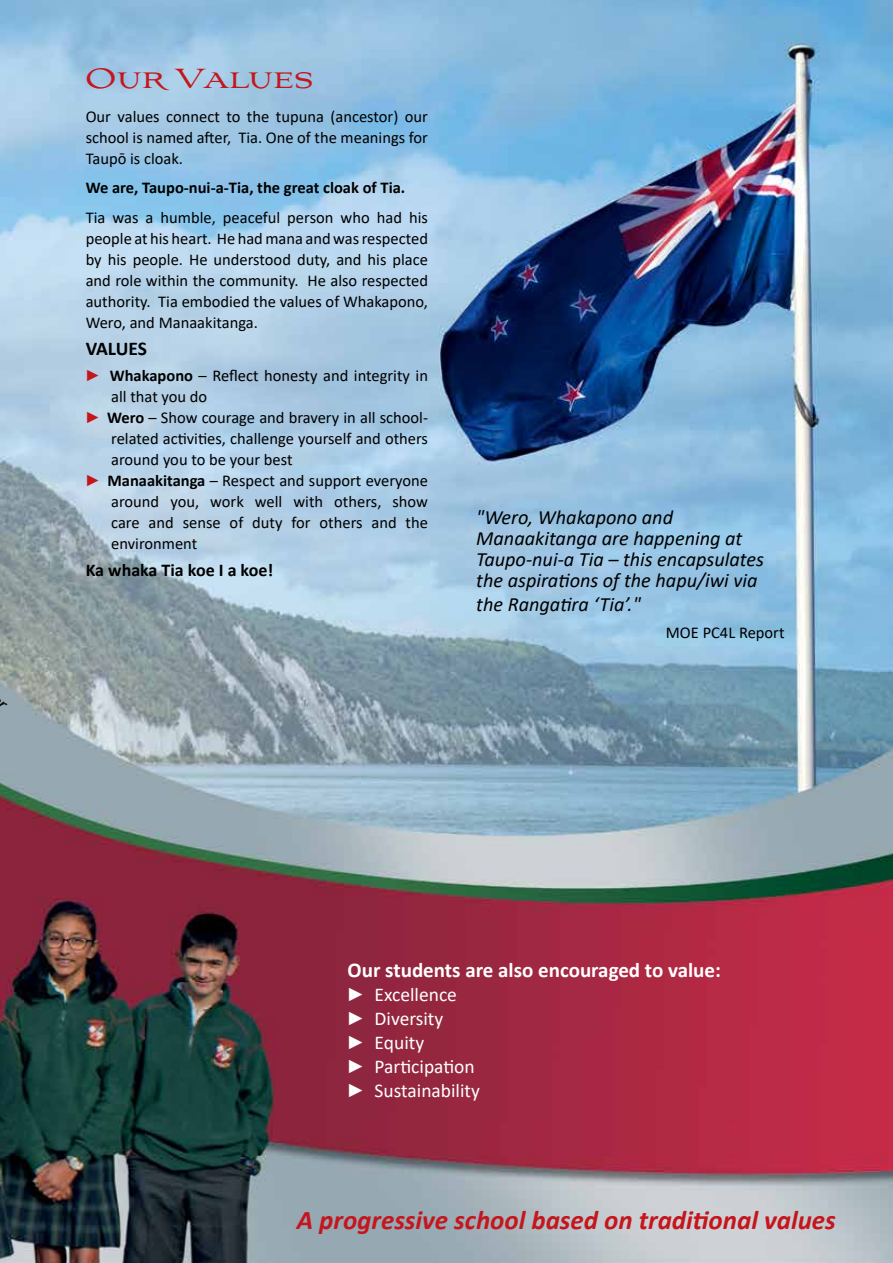
<style>
.page{position:relative;width:893px;height:1263px;background:#fff}
.page>*{position:absolute;margin:0;border:0;box-sizing:border-box;transform-origin:0 0}
.t1{font:34.5px "Aviano";color:#c4161c}
.t2{font:italic 700 27px "Calibri";color:#c4161c}
.t3{font:700 21px "Calibri";color:#fff}
.t4{font:italic 20.25px/21px "Calibri";color:#000}
.t5{font:19.5px/24px "Calibri";color:#fff}
.t6{font:700 19.5px "Calibri";letter-spacing:-.01em;color:#000}
.t7{font:700 18px "Calibri";color:#000}
.t8{font:16.5px/21px "Calibri";color:#000;text-align:justify}
.t9{font:700 16.5px "Calibri";color:#000}
.s1{font-family:"Klavika Arrows";color:#c4161c}
.s2{font-weight:700}
.s3{font-family:"Klavika Arrows"}
</style>
<div class="page">
<img style="left:0;top:0;width:893px;height:1263px">
<svg style="left:0;top:701px;width:8px;height:11px"></svg>
<h1 class="t1" style="left:85px;top:58px;width:230px">Our Values</h1>
<p class="t8" style="left:86px;top:105px;width:344px">Our values connect to the tupuna (ancestor) our school is named after, Tia. One of the meanings for Taupō is cloak.</p>
<p class="t9" style="left:86px;top:176px;width:321px">We are, Taupo-nui-a-Tia, the great cloak of Tia.</p>
<p class="t8" style="left:86px;top:206px;width:344px">Tia was a humble, peaceful person who had his people at his heart. He had mana and was respected by his people. He understood duty, and his place and role within the community. He also respected authority. Tia embodied the values of Whakapono, Wero, and Manaakitanga.</p>
<p class="t6" style="left:86px;top:335px;width:63px">VALUES</p>
<p class="t8" style="left:86px;top:364px;width:344px"><span class="s1">1</span> <span class="s2">Whakapono</span> – Reflect honesty and integrity in</p>
<p class="t8" style="left:111px;top:385px;width:98px">all that you do</p>
<p class="t8" style="left:86px;top:406px;width:344px"><span class="s1">1</span> <span class="s2">Wero</span> – Show courage and bravery in all school-</p>
<p class="t8" style="left:111px;top:427px;width:318px">related activities, challenge yourself and others</p>
<p class="t8" style="left:111px;top:448px;width:183px">around you to be your best</p>
<p class="t8" style="left:86px;top:469px;width:344px"><span class="s1">1</span> <span class="s2">Manaakitanga</span> – Respect and support everyone</p>
<p class="t8" style="left:111px;top:490px;width:318px">around you, work well with others, show</p>
<p class="t8" style="left:111px;top:511px;width:318px">care and sense of duty for others and the</p>
<p class="t8" style="left:111px;top:532px;width:88px">environment</p>
<p class="t7" style="left:86px;top:557px;width:189px">Ka whaka Tia koe I a koe!</p>
<p class="t4" style="left:476px;top:506px;width:289px">"Wero, Whakapono and<br>Manaakitanga are happening at<br>Taupo-nui-a Tia – this encapsulates the aspirations of the hapu/iwi via</p>
<p class="t4" style="left:476px;top:593px;width:166px">the Rangatira ‘Tia’."</p>
<p class="t8" style="left:666px;top:621px;width:120px">MOE PC4L Report</p>
<p class="t3" style="left:348px;top:955px;width:375px">Our students are also encouraged to value:</p>
<p class="t5" style="left:348px;top:982px;width:134px"><span class="s3">1</span> Excellence<br><span class="s3">1</span> Diversity<br><span class="s3">1</span> Equity<br><span class="s3">1</span> Participation<br><span class="s3">1</span> Sustainability</p>
<h2 class="t2" style="left:297px;top:1201px;width:540px">A progressive school based on traditional values</h2>
</div>
